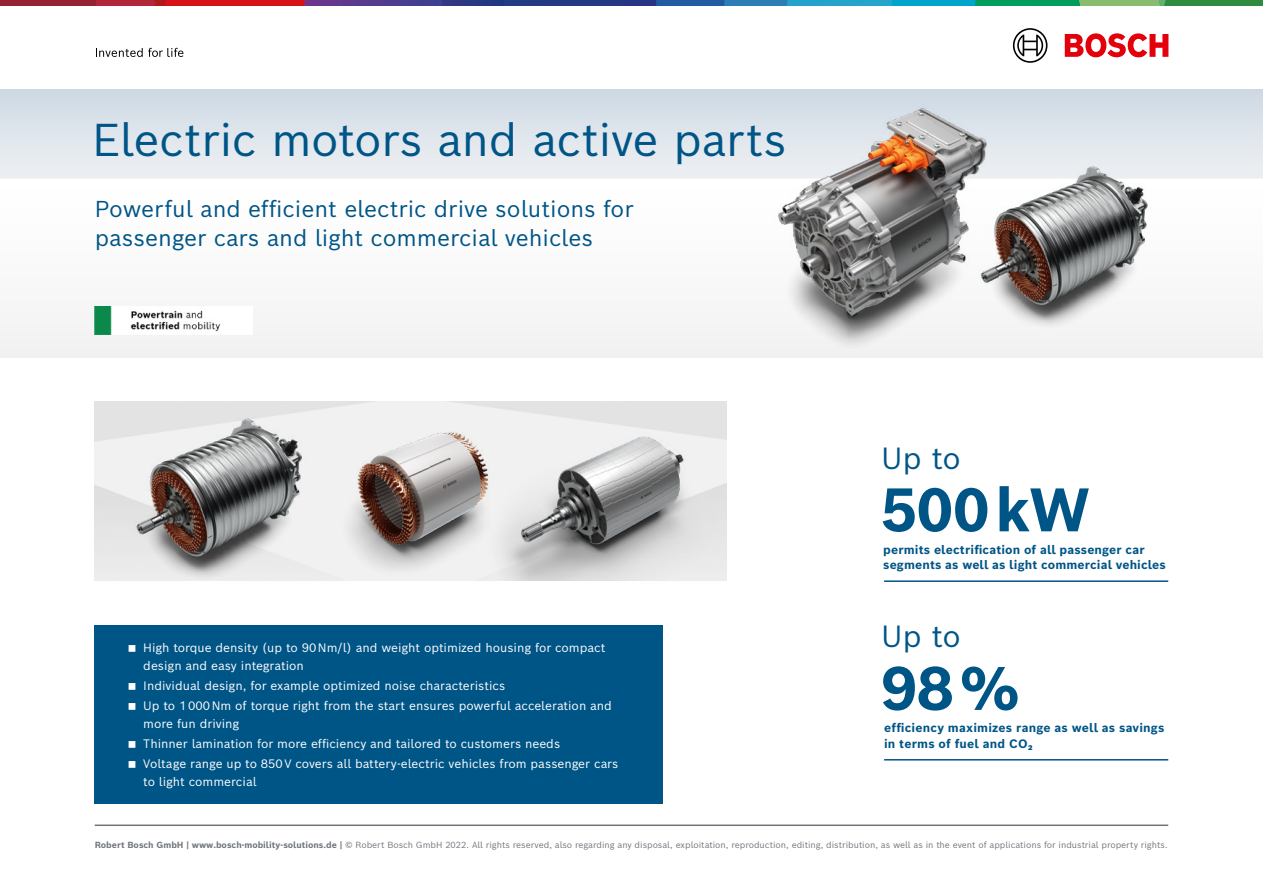
<style>
.page{position:relative;width:1263px;height:893px;background:#fff}
.page>*{position:absolute;margin:0;border:0;box-sizing:border-box;transform-origin:0 0}
.t1{font:700 60px "Bosch Sans";letter-spacing:-.01em;color:#005587}
.t2{font:45px "Bosch Sans";letter-spacing:-.01em;color:#005587}
.t3{font:30px "Bosch Sans";letter-spacing:-.01em;color:#005587}
.t4{font:22.5px/28.5px "Bosch Sans";color:#005587}
.t5{font:12px/20.1px "Bosch Sans";color:#fff}
.t6{font:700 12px/15.8px "Bosch Sans";letter-spacing:.01em;color:#005587}
.t7{font:8.7px "Bosch Sans";color:#71767c}
.s1{font-weight:700}
</style>
<div class="page">
<img style="left:0;top:89px;width:1263px;height:268px">
<img style="left:722px;top:89px;width:310px;height:268px">
<img style="left:950px;top:125px;width:220px;height:221px">
<img style="left:105px;top:402px;width:219px;height:178px">
<img style="left:468px;top:405px;width:258px;height:175px">
<img style="left:311px;top:405px;width:218px;height:173px">
<div style="left:95px;top:625px;width:568px;height:179px;background:#005587"></div>
<hr style="left:884px;top:759px;width:284px;height:1px;background:#005587">
<hr style="left:884px;top:580px;width:284px;height:2px;background:#005587">
<img style="left:95px;top:306px;width:158px;height:29px">
<hr style="left:95px;top:824px;width:1073px;height:2px;background:#71767c">
<svg style="left:1065px;top:33px;width:103px;height:24px"></svg>
<svg style="left:1013px;top:28px;width:34px;height:35px"></svg>
<svg style="left:0;top:0;width:1263px;height:6px;background:#4f5e72"></svg>
<svg style="left:96px;top:48px;width:87px;height:9px"></svg>
<h2 class="t2" style="left:92px;top:110px;width:696px">Electric motors and active parts</h2>
<h3 class="t4" style="left:95px;top:194px;width:540px">Powerful and efficient electric drive solutions for passenger cars and light commercial vehicles</h3>
<p class="t5" style="left:143px;top:638px;width:464px;line-height:17.9px">High torque density (up to 90 Nm/l) and weight optimized housing for compact design and easy integration</p>
<p class="t5" style="left:143px;top:675px;width:470px">Individual design, for example optimized noise characteristics<br>Up to 1 000 Nm of torque right from the start ensures powerful acceleration and</p>
<p class="t5" style="left:143px;top:713px;width:477px">more fun driving<br>Thinner lamination for more efficiency and tailored to customers needs<br>Voltage range up to 850 V covers all battery-electric vehicles from passenger cars</p>
<p class="t5" style="left:143px;top:771px;width:115px">to light commercial</p>
<h3 class="t3" style="left:881px;top:438px;width:81px">Up to</h3>
<h1 class="t1" style="left:881px;top:469px;width:211px">500 kW</h1>
<p class="t6" style="left:883px;top:541px;width:284px">permits electrification of all passenger car segments as well as light commercial vehicles</p>
<h3 class="t3" style="left:881px;top:616px;width:81px">Up to</h3>
<h1 class="t1" style="left:881px;top:648px;width:141px">98 %</h1>
<p class="t6" style="left:884px;top:720px;width:282px">efficiency maximizes range as well as savings in terms of fuel and CO2</p>
<p class="t7" style="left:95px;top:839px;width:1074px"><span class="s1">Robert Bosch GmbH | www.bosch-mobility-solutions.de |</span> © Robert Bosch GmbH 2022. All rights reserved, also regarding any disposal, exploitation, reproduction, editing, distribution, as well as in the event of applications for industrial property rights.</p>
</div>
